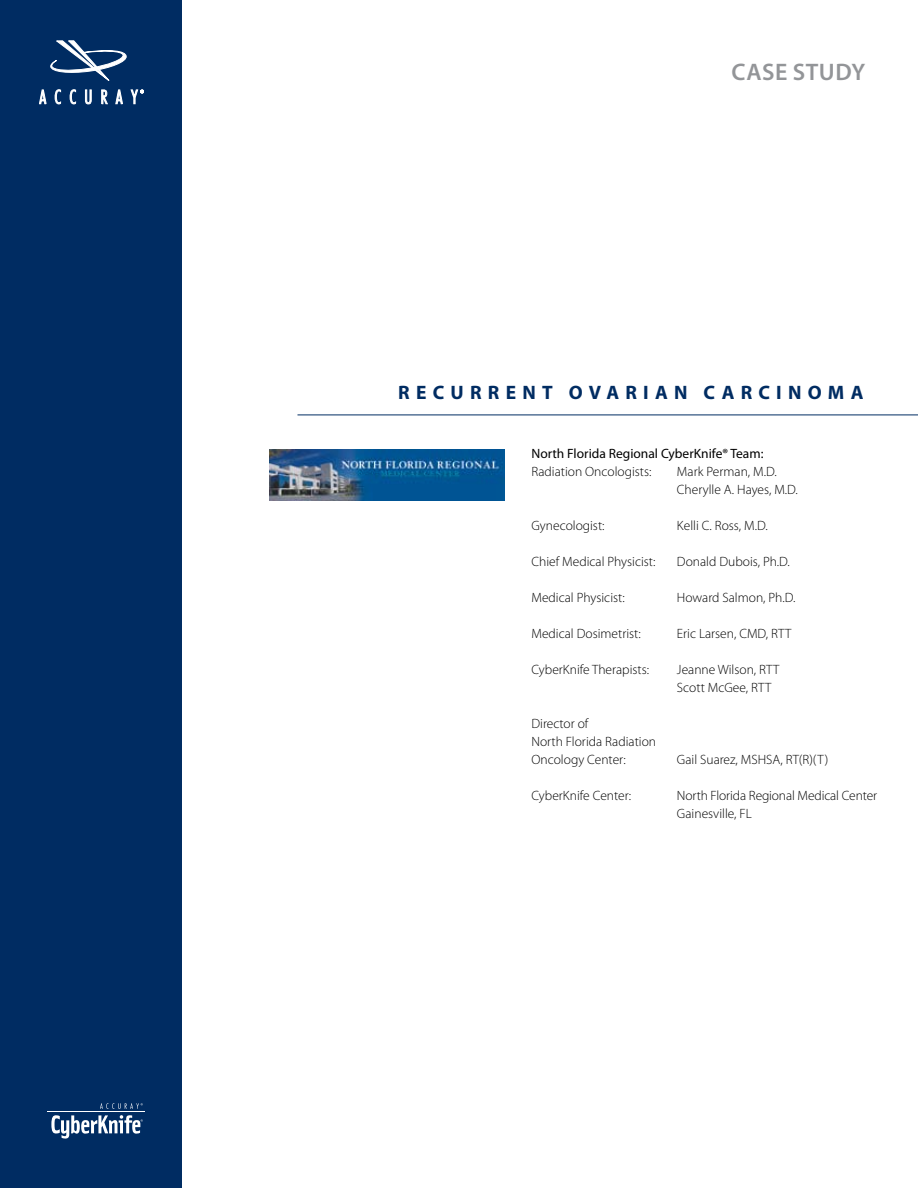
<style>
.page{position:relative;width:918px;height:1188px;background:#fff}
.page>*{position:absolute;margin:0;border:0;box-sizing:border-box;transform-origin:0 0}
.t1{font:600 24px "Myriad Pro";letter-spacing:.02em;color:#939598}
.t2{font:700 19.5px "Myriad Pro";letter-spacing:.32em;color:#002c62}
.t3{font:300 13.5px/18px "Myriad Pro";color:#000}
.t4{font:13.5px/18px "Myriad Pro";color:#000}
.s1{font-weight:300}
</style>
<div class="page">
<div style="left:0;top:0;width:182px;height:1188px;background:#002c62"></div>
<hr style="left:297px;top:415px;width:621px;height:1px;background:#002c62">
<img style="left:269px;top:449px;width:236px;height:51px">
<svg style="left:39px;top:41px;width:105px;height:63px"></svg>
<hr style="left:47px;top:1111px;width:97px;height:1px;background:#fff">
<svg style="left:100px;top:1103px;width:43px;height:6px"></svg>
<svg style="left:51px;top:1115px;width:92px;height:24px"></svg>
<p class="t1" style="left:732px;top:56px;width:135px">CASE STUDY</p>
<p class="t2" style="left:398px;top:380px;width:467px">RECURRENT OVARIAN CARCINOMA</p>
<p class="t4" style="left:531px;top:444px;width:234px">North Florida Regional CyberKnife® Team:<br><span class="s1">Radiation Oncologists:</span></p>
<p class="t3" style="left:677px;top:462px;width:122px">Mark Perman, M.D.<br>Cherylle A. Hayes, M.D.</p>
<p class="t3" style="left:531px;top:516px;width:75px">Gynecologist:</p>
<p class="t3" style="left:677px;top:516px;width:92px">Kelli C. Ross, M.D.</p>
<p class="t3" style="left:531px;top:552px;width:126px">Chief Medical Physicist:</p>
<p class="t3" style="left:677px;top:552px;width:115px">Donald Dubois, Ph.D.</p>
<p class="t3" style="left:531px;top:588px;width:95px">Medical Physicist:</p>
<p class="t3" style="left:677px;top:588px;width:120px">Howard Salmon, Ph.D.</p>
<p class="t3" style="left:531px;top:624px;width:111px">Medical Dosimetrist:</p>
<p class="t3" style="left:677px;top:624px;width:116px">Eric Larsen, CMD, RTT</p>
<p class="t3" style="left:531px;top:660px;width:119px">CyberKnife Therapists:</p>
<p class="t3" style="left:677px;top:660px;width:104px">Jeanne Wilson, RTT<br>Scott McGee, RTT</p>
<p class="t3" style="left:531px;top:714px;width:126px">Director of<br>North Florida Radiation<br>Oncology Center:</p>
<p class="t3" style="left:677px;top:750px;width:153px">Gail Suarez, MSHSA, RT(R)(T)</p>
<p class="t3" style="left:531px;top:786px;width:101px">CyberKnife Center:</p>
<p class="t3" style="left:677px;top:786px;width:202px">North Florida Regional Medical Center<br>Gainesville, FL</p>
</div>
